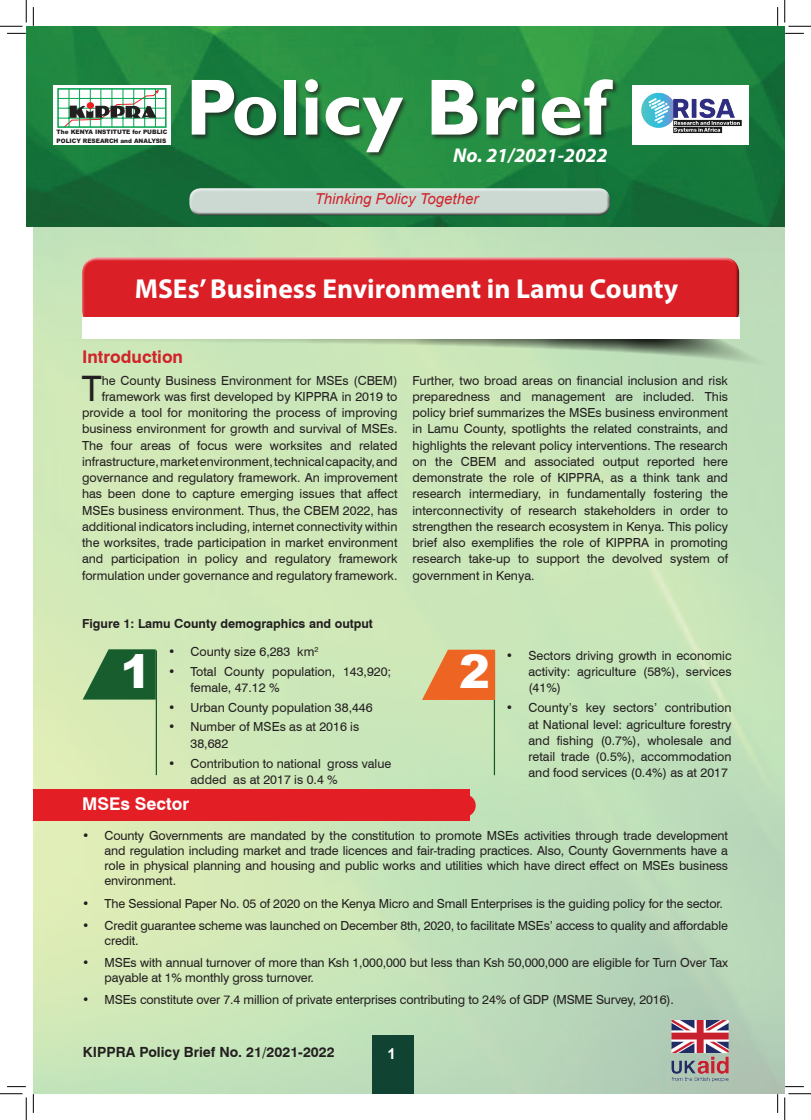
<style>
.page{position:relative;width:811px;height:1120px;background:#fff}
.page>*{position:absolute;margin:0;border:0;box-sizing:border-box;transform-origin:0 0}
.t1{font:700 80px "Gill Sans";color:#fff}
.t2{font:900 46.25px "Arial";color:#fff}
.t3{font:35.12px "Swiss 721 BT";color:#231f20}
.t4{font:700 27.5px "Myriad Pro";color:#fff}
.t5{font:italic 700 20px "Myriad Pro";color:#fff}
.t6{font:700 17.5px "Swiss 721 BT";color:#d1232a}
.t7{font:700 17.5px "Swiss 721 BT";color:#fff}
.t8{font:italic 15px "Arial";color:#d1232a}
.t9{font:700 15px "Arial";color:#fff}
.t10{font:700 14px "Swiss 721 BT";color:#231f20}
.t11{font:12.5px/16.2px "Swiss 721 BT";color:#231f20}
.t12{font:700 12.5px "Swiss 721 BT";color:#231f20}
.t13{font:900 6.12px/8.6px "Arial";color:#231f20;scale:.96 1}
</style>
<div class="page">
<img style="left:34px;top:226px;width:751px;height:867px">
<div style="left:372px;top:1034px;width:42px;height:59px;background:#104331"></div>
<img style="left:670px;top:1019px;width:59px;height:66px">
<svg style="left:33px;top:303px;width:752px;height:71px;background:#bed9b1"></svg>
<div style="left:80px;top:256px;width:659px;height:64px;background:#fff;opacity:.75"></div>
<div style="left:81px;top:261px;width:658px;height:67px;background:#da1f26"></div>
<div style="left:82px;top:317px;width:657px;height:21px;background:#fff"></div>
<hr style="left:156px;top:650px;width:1px;height:124px;background:#195a2d">
<hr style="left:494px;top:650px;width:1px;height:124px;background:#195a2d">
<svg style="left:83px;top:649px;width:73px;height:50px;background:#3a7647"></svg>
<svg style="left:422px;top:649px;width:73px;height:50px;background:#e77d3e"></svg>
<div style="left:33px;top:789px;width:436px;height:31px;background:#e31f25"></div>
<div style="left:454px;top:794px;width:22px;height:22px;background:#e31f25;border-radius:50%"></div>
<img style="left:26px;top:26px;width:759px;height:200px">
<div style="left:188px;top:188px;width:422px;height:24px;background:#dbe4e0"></div>
<div style="left:188px;top:191px;width:422px;height:26px;background:#231f20;opacity:.75"></div>
<div style="left:54px;top:85px;width:117px;height:60px;background:#fff"></div>
<div style="left:57px;top:88px;width:110px;height:40px;border:2px solid #00a54f"></div>
<hr style="left:58px;top:98px;width:107px;height:1px;background:#00a54f">
<hr style="left:58px;top:108px;width:107px;height:1px;background:#00a54f">
<hr style="left:58px;top:118px;width:107px;height:1px;background:#00a54f">
<svg style="left:63px;top:89px;width:96px;height:39px"></svg>
<div style="left:632px;top:85px;width:117px;height:60px;background:#fff"></div>
<img style="left:641px;top:92px;width:101px;height:42px">
<div style="left:190px;top:78px;width:429px;height:80px;background:#231f20;opacity:.75"></div>
<svg style="left:7px;top:33px;width:19px;height:1px"></svg>
<svg style="left:785px;top:33px;width:19px;height:1px"></svg>
<svg style="left:33px;top:7px;width:1px;height:19px"></svg>
<svg style="left:33px;top:1093px;width:1px;height:19px"></svg>
<svg style="left:777px;top:7px;width:1px;height:19px"></svg>
<svg style="left:777px;top:1093px;width:1px;height:19px"></svg>
<svg style="left:0;top:0;width:27px;height:27px"></svg>
<svg style="left:0;top:1093px;width:27px;height:26px"></svg>
<svg style="left:784px;top:0;width:27px;height:27px"></svg>
<svg style="left:784px;top:1093px;width:27px;height:26px"></svg>
<p class="t13" style="left:57px;top:127px;width:117px">The KENYA INSTITUTE for PUBLIC<br>POLICY RESEARCH and ANALYSIS</p>
<h1 class="t1" style="left:185px;top:59px;width:424px">Policy Brief</h1>
<h3 class="t5" style="left:453px;top:142px;width:156px">No. 21/2021-2022</h3>
<p class="t8" style="left:315px;top:189px;width:165px">Thinking Policy Together</p>
<h3 class="t4" style="left:135px;top:270px;width:545px">MSEs’ Business Environment in Lamu County</h3>
<h3 class="t6" style="left:82px;top:346px;width:103px">Introduction</h3>
<p class="t11" style="left:82px;top:371px;width:317px;text-align:right">he County Business Environment for MSEs (CBEM) framework was first developed by KIPPRA in 2019 to provide a tool for monitoring the process of improving business environment for growth and survival of MSEs.<br>The four areas of focus were worksites and related infrastructure, market environment, technical capacity, and governance and regulatory framework. An improvement has been done to capture emerging issues that affect MSEs business environment. Thus, the CBEM 2022, has additional indicators including, internet connectivity within the worksites, trade participation in market environment and participation in policy and regulatory framework formulation under governance and regulatory framework.</p>
<p class="t11" style="left:412px;top:371px;width:317px;text-align:justify">Further, two broad areas on financial inclusion and risk preparedness and management are included. This policy brief summarizes the MSEs business environment in Lamu County, spotlights the related constraints, and highlights the relevant policy interventions. The research on the CBEM and associated output reported here demonstrate the role of KIPPRA, as a think tank and research intermediary, in fundamentally fostering the interconnectivity of research stakeholders in order to strengthen the research ecosystem in Kenya. This policy brief also exemplifies the role of KIPPRA in promoting research take-up to support the devolved system of government in Kenya.</p>
<h3 class="t3" style="left:82px;top:364px;width:22px">T</h3>
<p class="t12" style="left:82px;top:615px;width:292px">Figure 1: Lamu County demographics and output</p>
<p class="t11" style="left:168px;top:642px;width:152px">• County size 6,283 km<sup>2</sup></p>
<p class="t11" style="left:190px;top:662px;width:202px;text-indent:-22px">• Total County population, 143,920; female, 47.12 %</p>
<p class="t11" style="left:168px;top:698px;width:206px">• Urban County population 38,446</p>
<p class="t11" style="left:190px;top:718px;width:170px;text-indent:-22px">• Number of MSEs as at 2016 is<br>38,682</p>
<p class="t11" style="left:190px;top:754px;width:202px;text-indent:-22px">• Contribution to national gross value added as at 2017 is 0.4 %</p>
<h2 class="t2" style="left:120px;top:637px;width:32px">1</h2>
<h2 class="t2" style="left:459px;top:638px;width:32px">2</h2>
<p class="t11" style="left:528px;top:646px;width:205px;text-align:justify;text-indent:-22px">• Sectors driving growth in economic activity: agriculture (58%), services (41%)</p>
<p class="t11" style="left:528px;top:699px;width:205px;text-align:justify;text-indent:-22px">• County’s key sectors’ contribution at National level: agriculture forestry and fishing (0.7%), wholesale and retail trade (0.5%), accommodation and food services (0.4%) as at 2017</p>
<h3 class="t7" style="left:82px;top:793px;width:109px">MSEs Sector</h3>
<p class="t11" style="left:105px;top:827px;width:625px;line-height:15px;text-align:justify;text-indent:-22px">• County Governments are mandated by the constitution to promote MSEs activities through trade development and regulation including market and trade licences and fair-trading practices. Also, County Governments have a role in physical planning and housing and public works and utilities which have direct effect on MSEs business environment.</p>
<p class="t11" style="left:82px;top:894px;width:642px">• The Sessional Paper No. 05 of 2020 on the Kenya Micro and Small Enterprises is the guiding policy for the sector.</p>
<p class="t11" style="left:105px;top:916px;width:625px;line-height:15px;text-indent:-22px">• Credit guarantee scheme was launched on December 8th, 2020, to facilitate MSEs’ access to quality and affordable credit.</p>
<p class="t11" style="left:105px;top:954px;width:625px;line-height:15px;text-indent:-22px">• MSEs with annual turnover of more than Ksh 1,000,000 but less than Ksh 50,000,000 are eligible for Turn Over Tax payable at 1% monthly gross turnover.</p>
<p class="t11" style="left:82px;top:990px;width:593px">• MSEs constitute over 7.4 million of private enterprises contributing to 24% of GDP (MSME Survey, 2016).</p>
<p class="t10" style="left:83px;top:1042px;width:253px">KIPPRA Policy Brief No. 21/2021-2022</p>
<p class="t9" style="left:387px;top:1043px;width:10px">1</p>
</div>
